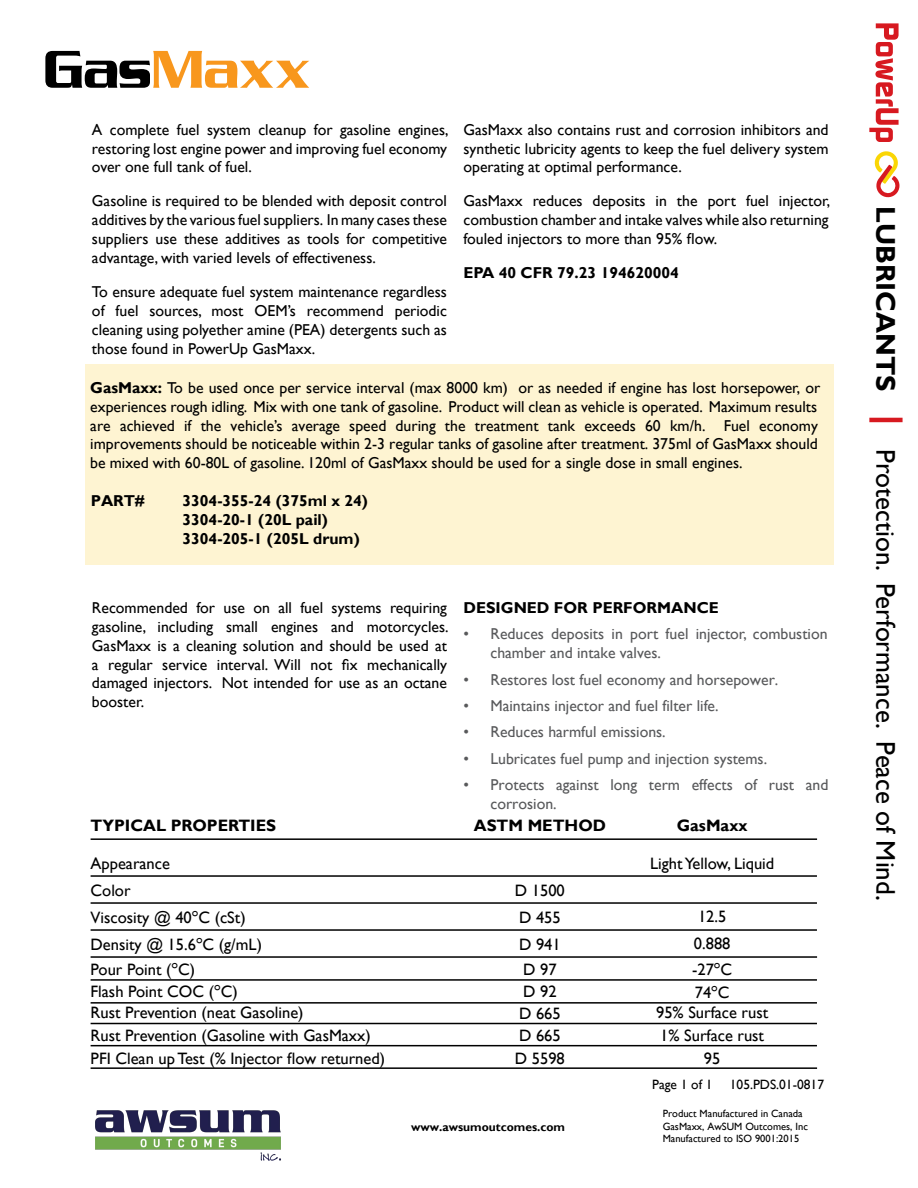
<style>
.page{position:relative;width:918px;height:1188px;background:#fff}
.page>*{position:absolute;margin:0;border:0;box-sizing:border-box;transform-origin:0 0}
.t1{font:57px "Boost SSK";color:#f8971d}
.t2{font:27px "Gill Sans";color:#000}
.t3{font:700 27px "Gill Sans";color:#000}
.t4{font:16.5px/22.4px "Gill Sans";color:#000}
.t5{font:700 16.5px "Gill Sans";color:#000}
.t6{font:15.75px/18.9px "Gill Sans";color:#000;text-align:justify}
.t7{font:15.75px/18.9px "Gill Sans";color:#58595b}
.t8{font:700 15.75px/18.9px "Gill Sans";color:#000}
.t9{font:13.5px "Gill Sans";color:#000}
.t10{font:700 12px "Gill Sans";color:#000}
.t11{font:10.5px/12.6px "Gill Sans";color:#000}
.s1{color:#000}
.s2{font-weight:700}
.s3{font-family:"Century Gothic"}
</style>
<div class="page">
<hr style="left:869px;top:418px;width:34px;height:4px;background:#d71920">
<svg style="left:869px;top:23px;width:30px;height:119px"></svg>
<svg style="left:874px;top:151px;width:26px;height:47px"></svg>
<div style="left:85px;top:365px;width:748px;height:200px;background:#fef4d2"></div>
<hr style="left:91px;top:838px;width:726px;height:2px;background:#000">
<hr style="left:91px;top:1002px;width:726px;height:2px;background:#000">
<hr style="left:91px;top:1023px;width:726px;height:1px;background:#000">
<hr style="left:91px;top:1045px;width:726px;height:1px;background:#000">
<hr style="left:91px;top:1067px;width:726px;height:2px;background:#000">
<hr style="left:91px;top:875px;width:726px;height:2px;background:#000">
<hr style="left:91px;top:902px;width:726px;height:2px;background:#000">
<hr style="left:91px;top:929px;width:726px;height:2px;background:#000">
<hr style="left:91px;top:956px;width:726px;height:2px;background:#000">
<hr style="left:91px;top:979px;width:726px;height:2px;background:#000">
<img style="left:95px;top:1110px;width:186px;height:51px">
<h1 class="t1" style="left:44px;top:37px;width:268px"><span class="s1">Gas</span>Maxx</h1>
<p class="t6" style="left:92px;top:120px;width:358px">A complete fuel system cleanup for gasoline engines, restoring lost engine power and improving fuel economy over one full tank of fuel.</p>
<p class="t6" style="left:92px;top:192px;width:357px">Gasoline is required to be blended with deposit control additives by the various fuel suppliers. In many cases these suppliers use these additives as tools for competitive advantage, with varied levels of effectiveness.</p>
<p class="t6" style="left:92px;top:283px;width:357px">To ensure adequate fuel system maintenance regardless of fuel sources, most OEM’s recommend periodic cleaning using polyether amine (PEA) detergents such as those found in PowerUp GasMaxx.</p>
<p class="t6" style="left:464px;top:120px;width:367px">GasMaxx also contains rust and corrosion inhibitors and synthetic lubricity agents to keep the fuel delivery system operating at optimal performance.</p>
<p class="t6" style="left:464px;top:192px;width:368px">GasMaxx reduces deposits in the port fuel injector, combustion chamber and intake valves while also returning fouled injectors to more than 95% flow.</p>
<p class="t8" style="left:464px;top:264px;width:217px">EPA 40 CFR 79.23 194620004</p>
<p class="t6" style="left:90px;top:378px;width:731px;text-align:left"><span class="s2">GasMaxx:</span> To be used once per service interval (max 8000 km) or as needed if engine has lost horsepower, or experiences rough idling. Mix with one tank of gasoline. Product will clean as vehicle is operated. Maximum results are achieved if the vehicle’s average speed during the treatment tank exceeds 60 km/h. Fuel economy improvements should be noticeable within 2-3 regular tanks of gasoline after treatment. 375ml of GasMaxx should be mixed with 60-80L of gasoline. 120ml of GasMaxx should be used for a single dose in small engines.</p>
<p class="t8" style="left:91px;top:492px;width:55px">PART#</p>
<p class="t8" style="left:183px;top:492px;width:187px">3304-355-24 (375ml x 24)<br>3304-20-1 (20L pail)<br>3304-205-1 (205L drum)</p>
<p class="t6" style="left:92px;top:598px;width:358px">Recommended for use on all fuel systems requiring gasoline, including small engines and motorcycles.<br>GasMaxx is a cleaning solution and should be used at a regular service interval. Will not fix mechanically damaged injectors. Not intended for use as an octane booster.</p>
<p class="t8" style="left:464px;top:598px;width:257px">DESIGNED FOR PERFORMANCE</p>
<p class="t7" style="left:490px;top:625px;width:339px;text-indent:-27px">• Reduces deposits in port fuel injector, combustion chamber and intake valves.</p>
<p class="t7" style="left:464px;top:670px;width:316px">• Restores lost fuel economy and horsepower.</p>
<p class="t7" style="left:464px;top:696px;width:257px">• Maintains injector and fuel filter life.</p>
<p class="t7" style="left:464px;top:723px;width:204px">• Reduces harmful emissions.</p>
<p class="t7" style="left:464px;top:749px;width:305px">• Lubricates fuel pump and injection systems.</p>
<p class="t7" style="left:490px;top:776px;width:339px;text-indent:-27px">• Protects against long term effects of rust and corrosion.</p>
<p class="t5" style="left:474px;top:816px;width:134px">ASTM METHOD</p>
<p class="t5" style="left:677px;top:816px;width:72px">GasMaxx</p>
<p class="t5" style="left:91px;top:816px;width:187px">TYPICAL PROPERTIES</p>
<p class="t4" style="left:91px;top:853px;width:81px">Appearance</p>
<p class="t4" style="left:650px;top:853px;width:126px">Light Yellow, Liquid</p>
<p class="t4" style="left:91px;top:880px;width:42px">Color</p>
<p class="t4" style="left:515px;top:880px;width:51px">D 1500</p>
<p class="t4" style="left:91px;top:907px;width:157px">Viscosity @ 40<span class="s3">°</span>C (cSt)</p>
<p class="t4" style="left:519px;top:907px;width:43px">D 455</p>
<p class="t4" style="left:698px;top:906px;width:30px">12.5</p>
<p class="t4" style="left:91px;top:934px;width:173px">Density @ 15.6<span class="s3">°</span>C (g/mL)</p>
<p class="t4" style="left:519px;top:934px;width:43px">D 941</p>
<p class="t4" style="left:694px;top:933px;width:38px">0.888</p>
<p class="t4" style="left:91px;top:958px;width:106px">Pour Point (<span class="s3">°</span>C)</p>
<p class="t4" style="left:523px;top:958px;width:35px">D 97</p>
<p class="t4" style="left:692px;top:959px;width:42px">-27<span class="s3">°</span>C</p>
<p class="t4" style="left:91px;top:981px;width:149px">Flash Point COC (<span class="s3">°</span>C)</p>
<p class="t4" style="left:523px;top:980px;width:35px">D 92</p>
<p class="t4" style="left:695px;top:981px;width:36px">74<span class="s3">°</span>C</p>
<p class="t4" style="left:91px;top:1002px;width:215px">Rust Prevention (neat Gasoline)</p>
<p class="t4" style="left:519px;top:1002px;width:43px">D 665</p>
<p class="t4" style="left:656px;top:1002px;width:114px">95% Surface rust</p>
<p class="t4" style="left:91px;top:1025px;width:296px">Rust Prevention (Gasoline with GasMaxx)<br>PFI Clean up Test (% Injector flow returned)</p>
<p class="t4" style="left:515px;top:1025px;width:51px">D 665<br>D 5598</p>
<p class="t4" style="left:660px;top:1025px;width:105px;text-align:center">1% Surface rust<br>95</p>
<p class="t10" style="left:411px;top:1120px;width:155px">www.awsumoutcomes.com</p>
<p class="t9" style="left:652px;top:1077px;width:62px">Page 1 of 1</p>
<p class="t9" style="left:730px;top:1077px;width:96px">105.PDS.01-0817</p>
<p class="t11" style="left:663px;top:1108px;width:147px">Product Manufactured in Canada<br>GasMaxx, AwSUM Outcomes, Inc<br>Manufactured to ISO 9001:2015</p>
<h2 class="t3" style="left:902px;top:206px;width:187px;rotate:90deg">LUBRICANTS</h2>
<h2 class="t2" style="left:901px;top:449px;width:453px;rotate:90deg">Protection. Performance. Peace of Mind.</h2>
</div>
